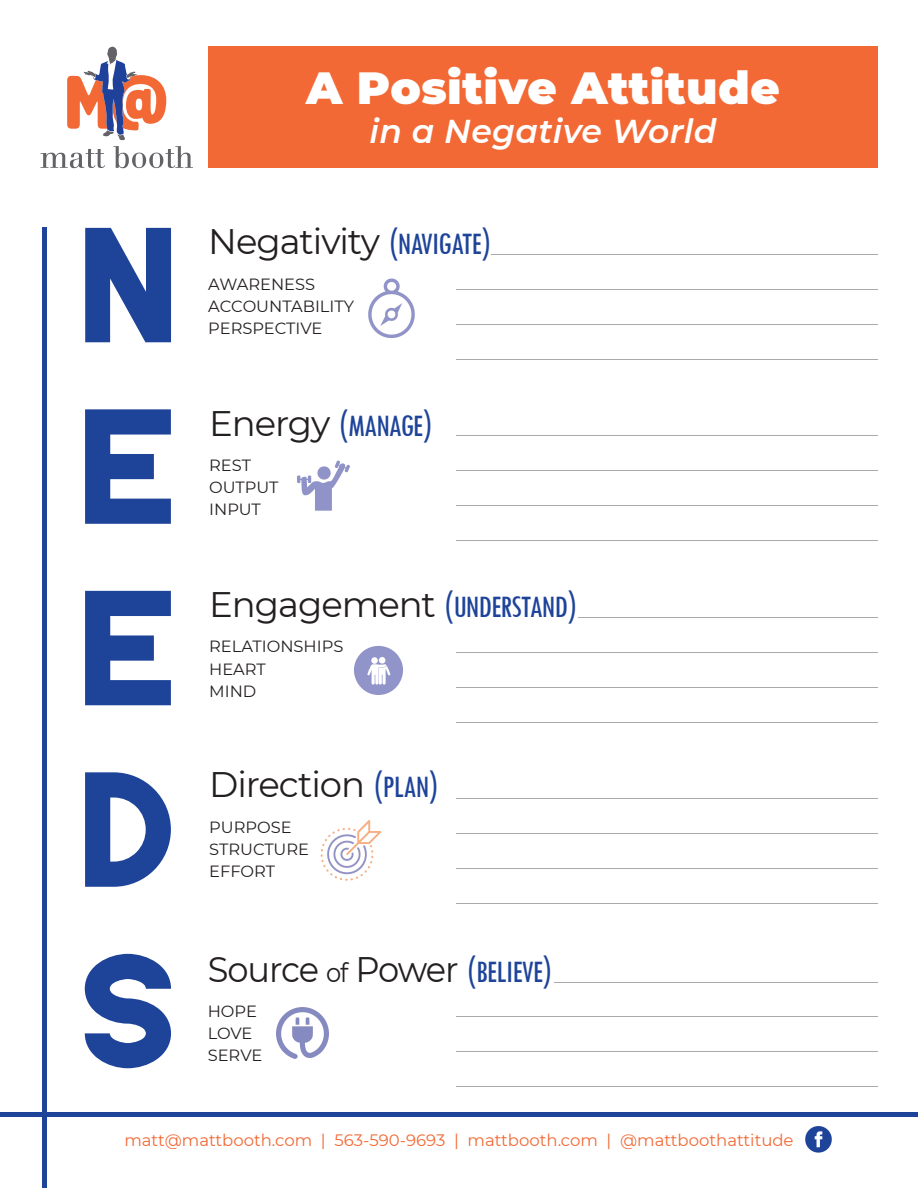
<style>
.page{position:relative;width:918px;height:1188px;background:#fff}
.page>*{position:absolute;margin:0;border:0;box-sizing:border-box;transform-origin:0 0}
.t1{font:142.95px/181.5px "AC Thermes Solid";color:#1e4499;text-align:justify}
.t2{font:900 45px "Montserrat";letter-spacing:.01em;color:#fff}
.t3{font:35.4px "Montserrat";letter-spacing:-.03em;color:#231f20}
.t4{font:35.4px "Montserrat";letter-spacing:-.03em;color:#231f20;scale:.95 1}
.t5{font:italic 600 33px "Montserrat";letter-spacing:.01em;color:#fff}
.t6{font:16.5px "Montserrat";color:#f26935}
.t7{font:16.2px/22.2px "Montserrat";color:#231f20}
.s1{color:#1e4499}
.s2{font-family:"Tw Cen";font-stretch:condensed;font-size:32.4px;color:#1e4499}
.s3{font-size:26.55px}
</style>
<div class="page">
<div style="left:208px;top:46px;width:670px;height:122px;background:#f26935"></div>
<svg style="left:41px;top:149px;width:64px;height:19px"></svg>
<svg style="left:113px;top:146px;width:80px;height:22px"></svg>
<svg style="left:67px;top:47px;width:99px;height:93px"></svg>
<img style="left:805px;top:1126px;width:27px;height:27px">
<hr style="left:0;top:1112px;width:918px;height:4px;background:#1e4499">
<img style="left:368px;top:278px;width:47px;height:60px">
<img style="left:297px;top:460px;width:53px;height:51px">
<img style="left:354px;top:646px;width:49px;height:49px">
<img style="left:320px;top:820px;width:62px;height:61px">
<img style="left:276px;top:1007px;width:52px;height:51px">
<hr style="left:42px;top:228px;width:4px;height:960px;background:#1e4499">
<hr style="left:491px;top:254px;width:387px;height:1px;background:#a8a9ad">
<hr style="left:456px;top:289px;width:422px;height:1px;background:#a8a9ad">
<hr style="left:456px;top:324px;width:422px;height:1px;background:#a8a9ad">
<hr style="left:456px;top:359px;width:422px;height:1px;background:#a8a9ad">
<hr style="left:456px;top:436px;width:422px;height:1px;background:#a8a9ad">
<hr style="left:456px;top:470px;width:422px;height:1px;background:#a8a9ad">
<hr style="left:456px;top:505px;width:422px;height:1px;background:#a8a9ad">
<hr style="left:456px;top:540px;width:422px;height:1px;background:#a8a9ad">
<hr style="left:578px;top:618px;width:300px;height:1px;background:#a8a9ad">
<hr style="left:456px;top:652px;width:422px;height:1px;background:#a8a9ad">
<hr style="left:456px;top:687px;width:422px;height:1px;background:#a8a9ad">
<hr style="left:456px;top:722px;width:422px;height:1px;background:#a8a9ad">
<hr style="left:456px;top:798px;width:422px;height:1px;background:#a8a9ad">
<hr style="left:456px;top:833px;width:422px;height:1px;background:#a8a9ad">
<hr style="left:456px;top:868px;width:422px;height:1px;background:#a8a9ad">
<hr style="left:456px;top:903px;width:422px;height:1px;background:#a8a9ad">
<hr style="left:554px;top:982px;width:324px;height:1px;background:#a8a9ad">
<hr style="left:456px;top:1017px;width:422px;height:1px;background:#a8a9ad">
<hr style="left:456px;top:1052px;width:422px;height:1px;background:#a8a9ad">
<hr style="left:456px;top:1087px;width:422px;height:1px;background:#a8a9ad">
<h2 class="t2" style="left:306px;top:54px;width:475px">A Positive Attitude</h2>
<h3 class="t5" style="left:369px;top:108px;width:348px">in a Negative World</h3>
<h1 class="t1" style="left:74px;top:209px;width:109px">N E E D S</h1>
<h3 class="t3" style="left:208px;top:218px;width:286px">Negativity <span class="s1">(</span><span class="s2">NAVIGATE</span><span class="s1">)</span></h3>
<p class="t7" style="left:208px;top:272px;width:147px">AWARENESS<br>ACCOUNTABILITY<br>PERSPECTIVE</p>
<h3 class="t3" style="left:209px;top:399px;width:226px">Energy <span class="s1">(</span><span class="s2">MANAGE</span><span class="s1">)</span></h3>
<p class="t7" style="left:209px;top:454px;width:71px">REST<br>OUTPUT<br>INPUT</p>
<h3 class="t3" style="left:209px;top:580px;width:371px">Engagement <span class="s1">(</span><span class="s2">UNDERSTAND</span><span class="s1">)</span></h3>
<p class="t7" style="left:209px;top:635px;width:136px">RELATIONSHIPS<br>HEART<br>MIND</p>
<h3 class="t3" style="left:209px;top:760px;width:232px">Direction <span class="s1">(</span><span class="s2">PLAN</span><span class="s1">)</span></h3>
<p class="t7" style="left:209px;top:815px;width:101px">PURPOSE<br>STRUCTURE<br>EFFORT</p>
<h3 class="t4" style="left:208px;top:945px;width:366px">Source <span class="s3">of</span> Power <span class="s1">(</span><span class="s2">BELIEVE</span><span class="s1">)</span></h3>
<p class="t7" style="left:208px;top:1000px;width:56px">HOPE<br>LOVE<br>SERVE</p>
<p class="t6" style="left:124px;top:1129px;width:671px">matt@mattbooth.com | 563-590-9693 | mattbooth.com | @mattboothattitude</p>
</div>
